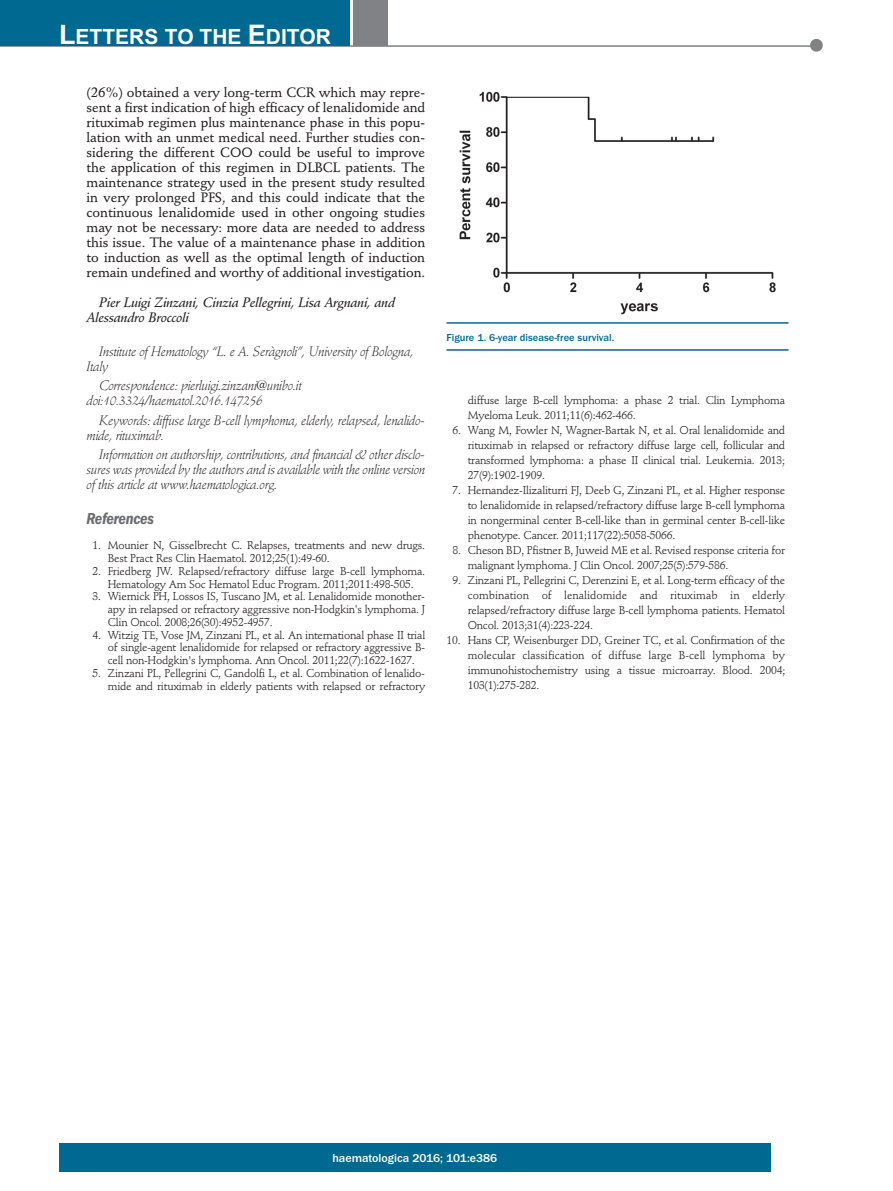
<style>
.page{position:relative;width:893px;height:1191px;background:#fff}
.page>*{position:absolute;margin:0;border:0;box-sizing:border-box;transform-origin:0 0}
.t1{font:700 21px "Arial";color:#fff}
.t2{font:italic 600 condensed 16.5px "Franklin Gothic";letter-spacing:-.02em;color:#6c6d70}
.t3{font:500 13.5px/15px "Stempel Schneidler";letter-spacing:-.005em;color:#231f20;text-align:justify}
.t4{font:italic 300 13.5px/15px "Stempel Schneidler";letter-spacing:-.02em;color:#231f20}
.t5{font:italic 13.5px/15px "Stempel Schneidler Med";letter-spacing:-.02em;color:#231f20}
.t6{font:500 12px "Franklin Gothic";color:#fff}
.t7{font:11.25px/15px "Stempel Schneidler";letter-spacing:-.02em;color:#231f20;text-align:justify}
.t8{font:500 10.5px "Franklin Gothic";color:#006991}
.s1{font-size:27px}
</style>
<div class="page">
<div style="left:59px;top:1143px;width:712px;height:28px;background:#006991"></div>
<hr style="left:0;top:45px;width:820px;height:2px;background:#808285">
<div style="left:810px;top:39px;width:13px;height:13px;background:#808285;border-radius:50%"></div>
<div style="left:354px;top:0;width:34px;height:45px;background:#808285"></div>
<div style="left:0;top:0;width:350px;height:45px;background:#006991"></div>
<img style="left:459px;top:91px;width:317px;height:224px">
<hr style="left:446px;top:322px;width:342px;height:2px;background:#006991">
<hr style="left:446px;top:349px;width:342px;height:2px;background:#006991">
<h1 class="t1" style="left:59px;top:25px;width:273px"><span class="s1">L</span>ETTERS TO THE <span class="s1">E</span>DITOR</h1>
<p class="t3" style="left:87px;top:86px;width:340px">(26%) obtained a very long-term CCR which may repre&shy;sent a first indication of high efficacy of lenalidomide and rituximab regimen plus maintenance phase in this popu&shy;lation with an unmet medical need. Further studies con&shy;sidering the different COO could be useful to improve the application of this regimen in DLBCL patients. The maintenance strategy used in the present study resulted in very prolonged PFS, and this could indicate that the continuous lenalidomide used in other ongoing studies may not be necessary: more data are needed to address this issue. The value of a maintenance phase in addition to induction as well as the optimal length of induction remain undefined and worthy of additional investigation.</p>
<p class="t5" style="left:87px;top:296px;width:310px;text-indent:13px">Pier Luigi Zinzani, Cinzia Pellegrini, Lisa Argnani, and<br>Alessandro Broccoli</p>
<p class="t4" style="left:87px;top:345px;width:329px;text-indent:13px">Institute of Hematology “L. e A. Seràgnoli”, University of Bologna,<br>Italy</p>
<p class="t4" style="left:87px;top:379px;width:217px;text-indent:13px">Correspondence: pierluigi.zinzani@unibo.it doi:10.3324/haematol.2016.147256</p>
<p class="t4" style="left:87px;top:414px;width:340px;text-indent:13px">Keywords: diffuse large B-cell lymphoma, elderly, relapsed, lenalido&shy;mide, rituximab.</p>
<p class="t4" style="left:87px;top:448px;width:340px;text-align:justify;text-indent:13px">Information on authorship, contributions, and financial &amp; other disclo&shy;sures was provided by the authors and is available with the online version of this article at www.haematologica.org.</p>
<h2 class="t2" style="left:87px;top:512px;width:69px">References</h2>
<p class="t7" style="left:108px;top:540px;width:319px;line-height:12.8px;text-indent:-15px">1. Mounier N, Gisselbrecht C. Relapses, treatments and new drugs.<br>Best Pract Res Clin Haematol. 2012;25(1):49-60.</p>
<p class="t7" style="left:92px;top:565px;width:334px;line-height:12.8px;text-align:center">2. Friedberg JW. Relapsed/refractory diffuse large B-cell lymphoma.<br>Hematology Am Soc Hematol Educ Program. 2011;2011:498-505.</p>
<p class="t7" style="left:108px;top:591px;width:319px;line-height:12.8px;text-indent:-15px">3. Wiernick PH, Lossos IS, Tuscano JM, et al. Lenalidomide monother&shy;apy in relapsed or refractory aggressive non-Hodgkin's lymphoma. J Clin Oncol. 2008;26(30):4952-4957.</p>
<p class="t7" style="left:108px;top:629px;width:319px;line-height:12.8px;text-indent:-15px">4. Witzig TE, Vose JM, Zinzani PL, et al. An international phase II trial of single-agent lenalidomide for relapsed or refractory aggressive B&shy;cell non-Hodgkin's lymphoma. Ann Oncol. 2011;22(7):1622-1627.</p>
<p class="t7" style="left:92px;top:667px;width:334px;line-height:12.8px;text-align:right">5. Zinzani PL, Pellegrini C, Gandolfi L, et al. Combination of lenalido&shy;mide and rituximab in elderly patients with relapsed or refractory</p>
<p class="t8" style="left:446px;top:331px;width:169px">Figure 1. 6-year disease-free survival.</p>
<p class="t7" style="left:468px;top:394px;width:319px">diffuse large B-cell lymphoma: a phase 2 trial. Clin Lymphoma<br>Myeloma Leuk. 2011;11(6):462-466.</p>
<p class="t7" style="left:468px;top:424px;width:319px;text-indent:-15px">6. Wang M, Fowler N, Wagner-Bartak N, et al. Oral lenalidomide and rituximab in relapsed or refractory diffuse large cell, follicular and transformed lymphoma: a phase II clinical trial. Leukemia. 2013; 27(9):1902-1909.</p>
<p class="t7" style="left:468px;top:484px;width:319px;text-indent:-15px">7. Hernandez-Ilizaliturri FJ, Deeb G, Zinzani PL, et al. Higher response to lenalidomide in relapsed/refractory diffuse large B-cell lymphoma in nongerminal center B-cell-like than in germinal center B-cell-like phenotype. Cancer. 2011;117(22):5058-5066.</p>
<p class="t7" style="left:468px;top:544px;width:319px;text-indent:-15px">8. Cheson BD, Pfistner B, Juweid ME et al. Revised response criteria for malignant lymphoma. J Clin Oncol. 2007;25(5):579-586.</p>
<p class="t7" style="left:468px;top:574px;width:319px;text-indent:-15px">9. Zinzani PL, Pellegrini C, Derenzini E, et al. Long-term efficacy of the combination of lenalidomide and rituximab in elderly relapsed/refractory diffuse large B-cell lymphoma patients. Hematol Oncol. 2013;31(4):223-224.</p>
<p class="t7" style="left:468px;top:634px;width:319px;text-indent:-21px">10. Hans CP, Weisenburger DD, Greiner TC, et al. Confirmation of the molecular classification of diffuse large B-cell lymphoma by immunohistochemistry using a tissue microarray. Blood. 2004; 103(1):275-282.</p>
<p class="t6" style="left:332px;top:1150px;width:166px">haematologica 2016; 101:e386</p>
</div>
